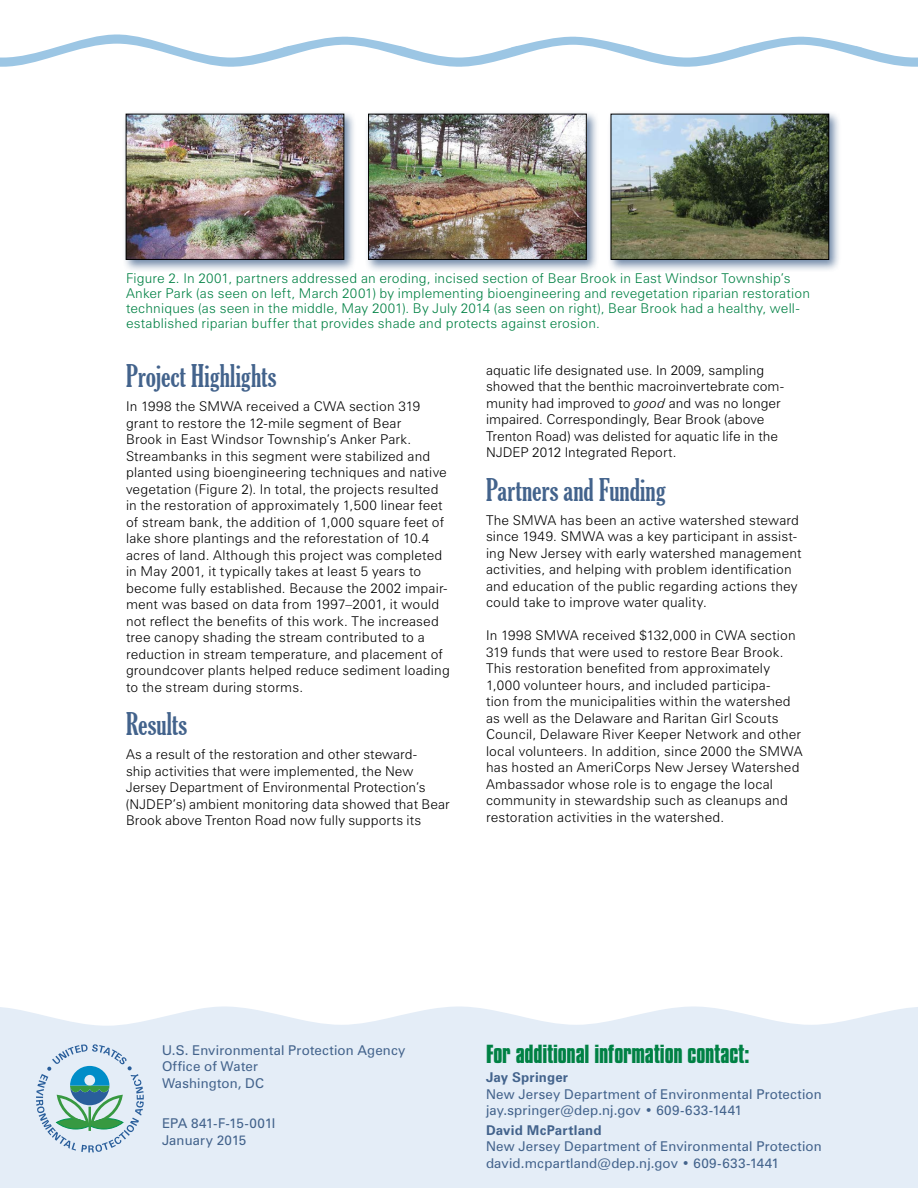
<style>
.page{position:relative;width:918px;height:1188px;background:#fff}
.page>*{position:absolute;margin:0;border:0;box-sizing:border-box;transform-origin:0 0}
.t1{font:extra-condensed 30px "Gloucester";letter-spacing:.005em;color:#43638c}
.addl_info_contact{font:700 22.5px "Compacta BT";letter-spacing:-.01em;color:#008144}
.body_text{font:300 13.5px/16.5px "Zurich BT";letter-spacing:.01em;color:#000}
.t2{font:300 13.5px/15px "Zurich BT";letter-spacing:.015em;color:#008144}
.publication_info{font:13.5px "Zurich BT";letter-spacing:.015em;color:#43638c}
.publication_info_bol{font:700 13.5px "Zurich BT";letter-spacing:.015em;color:#43638c}
.publication_info-2{font:13.5px "Zurich BT";letter-spacing:-.02em;color:#43638c}
.s1{font-style:italic}
</style>
<div class="page">
<svg style="left:0;top:34px;width:918px;height:33px"></svg>
<div style="left:0;top:1006px;width:918px;height:182px;background:#e4edf7"></div>
<div style="left:122px;top:110px;width:235px;height:162px;background:#43638c;opacity:.75"></div>
<img style="left:128px;top:116px;width:214px;height:142px">
<div style="left:126px;top:114px;width:218px;height:146px;border:1px solid #000"></div>
<div style="left:365px;top:110px;width:234px;height:162px;background:#43638c;opacity:.75"></div>
<img style="left:370px;top:116px;width:214px;height:142px">
<div style="left:368px;top:114px;width:218px;height:146px;border:1px solid #000"></div>
<div style="left:607px;top:110px;width:235px;height:162px;background:#43638c;opacity:.75"></div>
<img style="left:613px;top:116px;width:214px;height:142px">
<div style="left:611px;top:114px;width:218px;height:146px;border:1px solid #000"></div>
<svg style="left:36px;top:1044px;width:108px;height:108px;background:#b3d0d8"></svg>
<p class="t2" style="left:126px;top:271px;width:685px">Figure 2. In 2001, partners addressed an eroding, incised section of Bear Brook in East Windsor Township’s Anker Park (as seen on left, March 2001) by implementing bioengineering and revegetation riparian restoration techniques (as seen in the middle, May 2001). By July 2014 (as seen on right), Bear Brook had a healthy, well&shy;established riparian buffer that provides shade and protects against erosion.</p>
<h2 class="t1" style="left:126px;top:359px;width:152px">Project Highlights</h2>
<p class="body_text" style="left:126px;top:398px;width:325px">In 1998 the SMWA received a CWA section 319 grant to restore the 12-mile segment of Bear<br>Brook in East Windsor Township’s Anker Park.<br>Streambanks in this segment were stabilized and planted using bioengineering techniques and native vegetation (Figure 2). In total, the projects resulted in the restoration of approximately 1,500 linear feet of stream bank, the addition of 1,000 square feet of lake shore plantings and the reforestation of 10.4 acres of land. Although this project was completed in May 2001, it typically takes at least 5 years to become fully established. Because the 2002 impair&shy;ment was based on data from 1997–2001, it would not reflect the benefits of this work. The increased tree canopy shading the stream contributed to a reduction in stream temperature, and placement of groundcover plants helped reduce sediment loading to the stream during storms.</p>
<h2 class="t1" style="left:126px;top:707px;width:63px">Results</h2>
<p class="body_text" style="left:126px;top:746px;width:325px">As a result of the restoration and other steward-<br>ship activities that were implemented, the New Jersey Department of Environmental Protection’s (NJDEP’s) ambient monitoring data showed that Bear Brook above Trenton Road now fully supports its</p>
<p class="body_text" style="left:486px;top:362px;width:299px">aquatic life designated use. In 2009, sampling showed that the benthic macroinvertebrate com&shy;munity had improved to <span class="s1">good</span> and was no longer impaired. Correspondingly, Bear Brook (above Trenton Road) was delisted for aquatic life in the NJDEP 2012 Integrated Report.</p>
<h2 class="t1" style="left:486px;top:472px;width:181px">Partners and Funding</h2>
<p class="body_text" style="left:486px;top:512px;width:317px">The SMWA has been an active watershed steward since 1949. SMWA was a key participant in assist&shy;ing New Jersey with early watershed management activities, and helping with problem identification and education of the public regarding actions they could take to improve water quality.</p>
<p class="body_text" style="left:486px;top:627px;width:318px">In 1998 SMWA received $132,000 in CWA section 319 funds that were used to restore Bear Brook.<br>This restoration benefited from approximately 1,000 volunteer hours, and included participa-<br>tion from the municipalities within the watershed as well as the Delaware and Raritan Girl Scouts Council, Delaware River Keeper Network and other local volunteers. In addition, since 2000 the SMWA has hosted an AmeriCorps New Jersey Watershed Ambassador whose role is to engage the local community in stewardship such as cleanups and restoration activities in the watershed.</p>
<p class="publication_info" style="left:162px;top:1042px;width:245px">U.S. Environmental Protection Agency</p>
<p class="publication_info" style="left:162px;top:1058px;width:98px">Office of Water</p>
<p class="publication_info" style="left:162px;top:1075px;width:104px">Washington, DC</p>
<p class="publication_info-2" style="left:162px;top:1115px;width:115px">EPA 841-F-15-001I</p>
<p class="publication_info" style="left:162px;top:1132px;width:86px">January 2015</p>
<p class="addl_info_contact" style="left:486px;top:1040px;width:265px">For additional information contact:</p>
<p class="publication_info_bol" style="left:486px;top:1069px;width:84px">Jay Springer</p>
<p class="publication_info" style="left:486px;top:1086px;width:337px">New Jersey Department of Environmental Protection</p>
<p class="publication_info" style="left:486px;top:1102px;width:257px">jay.springer@dep.nj.gov • 609-633-1441</p>
<p class="publication_info_bol" style="left:486px;top:1122px;width:117px">David McPartland</p>
<p class="publication_info" style="left:486px;top:1138px;width:337px">New Jersey Department of Environmental Protection</p>
<p class="publication_info" style="left:486px;top:1155px;width:295px">david.mcpartland@dep.nj.gov • 609-633-1441</p>
</div>
